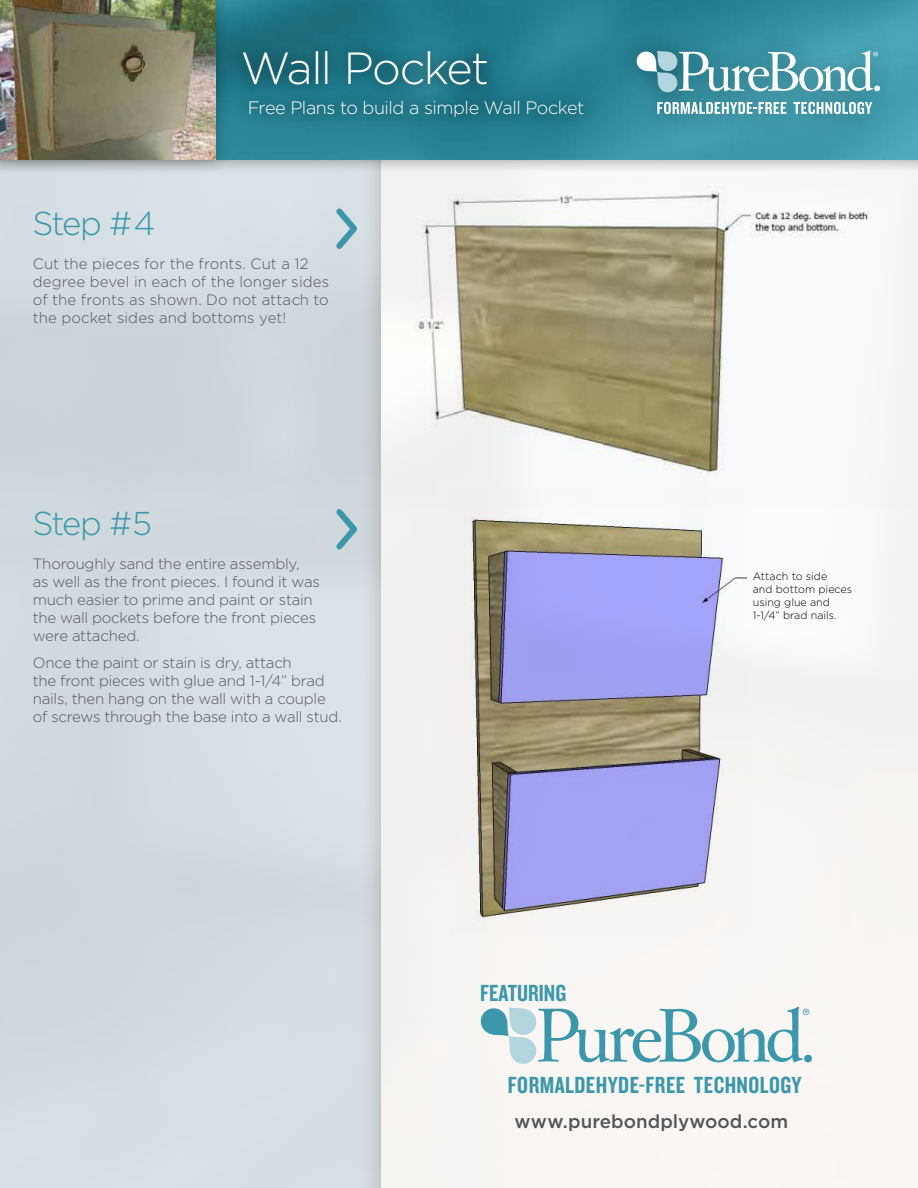
<style>
.page{position:relative;width:918px;height:1188px;background:#fff}
.page>*{position:absolute;margin:0;border:0;box-sizing:border-box;transform-origin:0 0}
.t1{font:300 45px "Gotham";letter-spacing:-.04em;color:#fff}
.t2{font:300 33px "Gotham";letter-spacing:-.065em;color:#3b97a9}
.t3{font:24.3px "Knockout HTF49 Liteweight";letter-spacing:.02em;color:#3b97a9}
.t4{font:24.3px "Knockout HTF49 Liteweight";color:#3b97a9}
.t5{font:500 18.75px "Gotham";color:#555559}
.t6{font:300 18px "Gotham";letter-spacing:-.03em;color:#fff}
.t7{font:300 15px/18px "Gotham";letter-spacing:-.01em;color:#555559}
.t8{font:300 10.8px/12.9px "Gotham";color:#000}
</style>
<div class="page">
<div style="left:359px;top:44px;width:559px;height:1144px;background:#000;opacity:.2"></div>
<img style="left:382px;top:175px;width:536px;height:1013px">
<svg style="left:331px;top:509px;width:31px;height:46px"></svg>
<div style="left:0;top:0;width:918px;height:175px;background:#000;opacity:.4"></div>
<img style="left:232px;top:0;width:686px;height:160px">
<div style="left:615px;top:29px;width:286px;height:107px;background:#000;opacity:.35"></div>
<svg style="left:636px;top:50px;width:244px;height:43px"></svg>
<svg style="left:657px;top:102px;width:129px;height:12px"></svg>
<svg style="left:793px;top:102px;width:79px;height:12px"></svg>
<div style="left:229px;top:36px;width:368px;height:93px;background:#000;opacity:.75"></div>
<div style="left:0;top:0;width:232px;height:175px;background:#000;opacity:.3"></div>
<img style="left:0;top:0;width:216px;height:160px">
<img style="left:294px;top:177px;width:624px;height:332px">
<img style="left:449px;top:487px;width:298px;height:446px">
<div style="left:804px;top:1055px;width:8px;height:7px;background:#3b97a9;border-radius:50%"></div>
<svg style="left:480px;top:1007px;width:329px;height:58px"></svg>
<h2 class="t2" style="left:33px;top:202px;width:124px">Step #4</h2>
<h1 class="t1" style="left:241px;top:39px;width:250px">Wall Pocket</h1>
<p class="t6" style="left:248px;top:96px;width:338px">Free Plans to build a simple Wall Pocket</p>
<p class="t7" style="left:33px;top:254px;width:298px">Cut the pieces for the fronts. Cut a 12 degree bevel in each of the longer sides of the fronts as shown. Do not attach to the pocket sides and bottoms yet!</p>
<h2 class="t2" style="left:33px;top:503px;width:121px">Step #5</h2>
<p class="t7" style="left:33px;top:554px;width:289px">Thoroughly sand the entire assembly,<br>as well as the front pieces. I found it was much easier to prime and paint or stain the wall pockets before the front pieces were attached.</p>
<p class="t7" style="left:33px;top:653px;width:310px">Once the paint or stain is dry, attach<br>the front pieces with glue and 1-1/4” brad nails, then hang on the wall with a couple of screws through the base into a wall stud.</p>
<h3 class="t4" style="left:480px;top:981px;width:88px">FEATURING</h3>
<p class="t8" style="left:753px;top:570px;width:101px">Attach to side<br>and bottom pieces using glue and<br>1-1/4” brad nails.</p>
<h3 class="t3" style="left:508px;top:1073px;width:295px">FORMALDEHYDE-FREE TECHNOLOGY</h3>
<p class="t5" style="left:515px;top:1109px;width:275px">www.purebondplywood.com</p>
</div>
